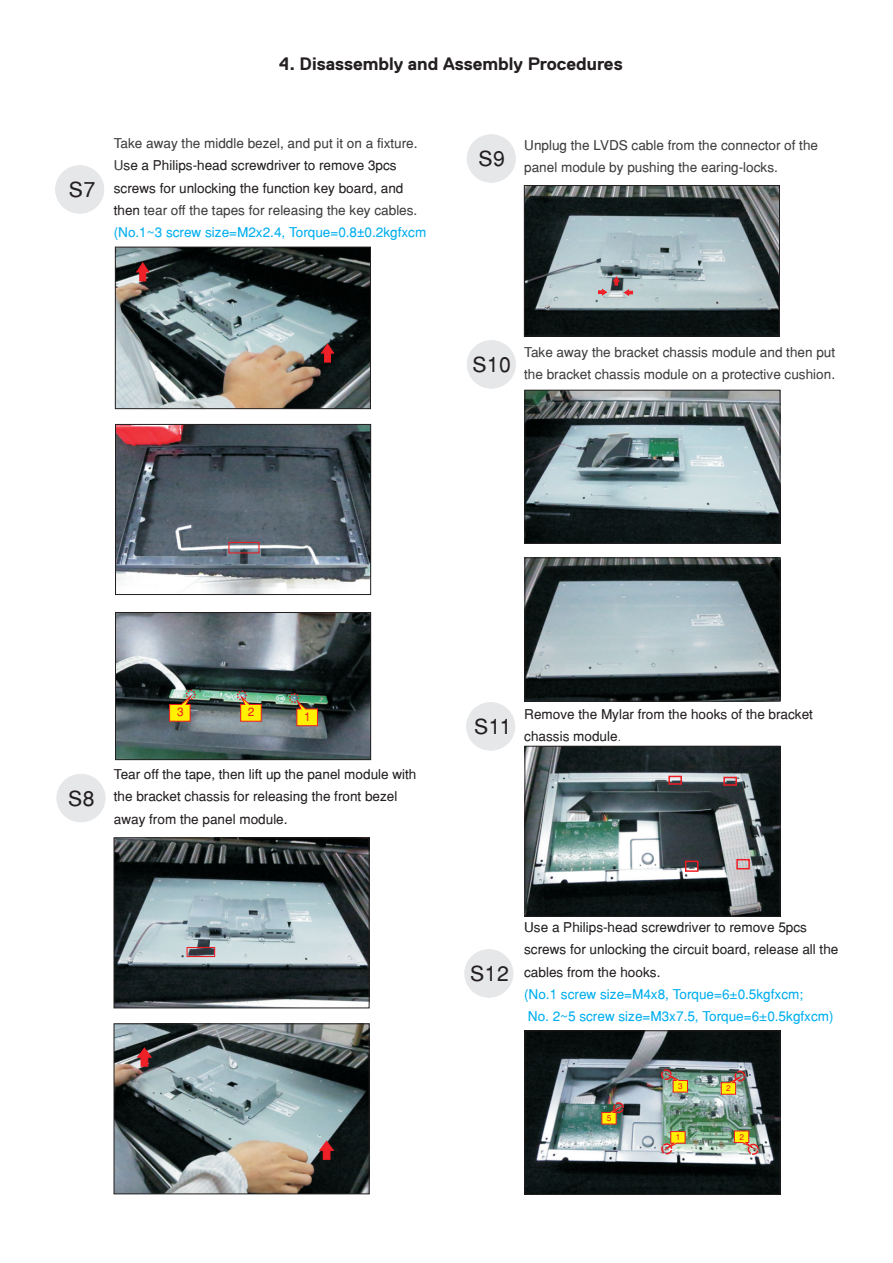
<style>
.page{position:relative;width:893px;height:1263px;background:#fff}
.page>*{position:absolute;margin:0;border:0;box-sizing:border-box;transform-origin:0 0}
.t1{font:21px "Helvetica";letter-spacing:.03em;color:#231f20}
.t2{font:700 18px "Dell Replica";color:#231f20}
.t3{font:13.5px/22.4px "Helvetica";color:#231f20}
.t4{font:13.5px/22.4px "Helvetica";color:#3e3e3f}
.t5{font:13.5px "Helvetica";color:#00aeef}
.t6{font:12px "Helvetica";color:#ee1d23}
.t7{font:8.25px "Helvetica";color:#ee1d23}
.s1{color:#231f20}
.s2{font-family:"Arial"}
.s3{font-family:"Adobe Ming Std";font-weight:300}
.s4{color:#00aeef}
.s5{font-family:"Helvetica Neue LT Std";color:#00aeef}
</style>
<div class="page">
<img style="left:117px;top:249px;width:252px;height:158px">
<div style="left:115px;top:247px;width:256px;height:162px;border:1px solid #231f20"></div>
<svg style="left:320px;top:343px;width:15px;height:20px"></svg>
<svg style="left:135px;top:262px;width:15px;height:20px"></svg>
<div style="left:57px;top:774px;width:48px;height:48px;background:#e6e7e9;border:1px solid #e6e7e9;border-radius:50%"></div>
<img style="left:117px;top:614px;width:252px;height:144px">
<div style="left:115px;top:612px;width:256px;height:148px;border:1px solid #231f20"></div>
<div style="left:186px;top:690px;width:10px;height:10px;border:1px dashed #ee1d23;border-radius:50%"></div>
<div style="left:237px;top:690px;width:10px;height:11px;border:1px dashed #ee1d23;border-radius:50%"></div>
<div style="left:289px;top:693px;width:10px;height:10px;border:1px dashed #ee1d23;border-radius:50%"></div>
<svg style="left:169px;top:693px;width:24px;height:29px"></svg>
<svg style="left:296px;top:699px;width:22px;height:27px"></svg>
<svg style="left:240px;top:694px;width:22px;height:28px"></svg>
<img style="left:116px;top:840px;width:251px;height:166px">
<div style="left:114px;top:838px;width:255px;height:170px;border:1px solid #231f20"></div>
<div style="left:187px;top:947px;width:28px;height:10px;border:1px solid #ee1d23"></div>
<img style="left:117px;top:426px;width:252px;height:167px">
<div style="left:115px;top:424px;width:256px;height:171px;border:1px solid #231f20"></div>
<div style="left:228px;top:542px;width:31px;height:11px;border:1px solid #ee1d23"></div>
<img style="left:116px;top:1026px;width:251px;height:166px">
<div style="left:114px;top:1024px;width:255px;height:170px;border:1px solid #231f20"></div>
<svg style="left:318px;top:1140px;width:17px;height:20px"></svg>
<svg style="left:136px;top:1047px;width:17px;height:20px"></svg>
<img style="left:526px;top:187px;width:252px;height:147px">
<div style="left:524px;top:185px;width:256px;height:151px;border:1px solid #231f20"></div>
<svg style="left:598px;top:276px;width:35px;height:21px"></svg>
<div style="left:55px;top:166px;width:49px;height:47px;background:#e6e7e9;border:1px solid #e6e7e9;border-radius:50%"></div>
<div style="left:467px;top:135px;width:49px;height:47px;background:#e6e7e9;border:1px solid #e6e7e9;border-radius:50%"></div>
<div style="left:465px;top:949px;width:48px;height:48px;background:#e6e7e9;border:1px solid #e6e7e9;border-radius:50%"></div>
<div style="left:466px;top:702px;width:49px;height:48px;background:#e6e7e9;border:1px solid #e6e7e9;border-radius:50%"></div>
<div style="left:467px;top:340px;width:49px;height:48px;background:#e6e7e9;border:1px solid #e6e7e9;border-radius:50%"></div>
<img style="left:527px;top:560px;width:251px;height:139px">
<div style="left:525px;top:558px;width:255px;height:143px;border:1px solid #231f20"></div>
<img style="left:527px;top:748px;width:251px;height:166px">
<div style="left:525px;top:746px;width:255px;height:170px;border:1px solid #231f20"></div>
<div style="left:736px;top:859px;width:14px;height:10px;border:1px solid #ee1d23"></div>
<div style="left:723px;top:777px;width:14px;height:9px;border:1px solid #ee1d23"></div>
<div style="left:668px;top:776px;width:14px;height:9px;border:1px solid #ee1d23"></div>
<div style="left:685px;top:861px;width:13px;height:11px;border:1px solid #ee1d23"></div>
<img style="left:527px;top:392px;width:251px;height:150px">
<div style="left:525px;top:390px;width:255px;height:154px;border:1px solid #231f20"></div>
<img style="left:527px;top:1033px;width:251px;height:160px">
<div style="left:525px;top:1031px;width:255px;height:164px;border:1px solid #231f20"></div>
<svg style="left:663px;top:1071px;width:25px;height:22px"></svg>
<div style="left:661px;top:1069px;width:11px;height:11px;border:1px dashed #ee1d23;border-radius:50%"></div>
<svg style="left:720px;top:1073px;width:26px;height:22px"></svg>
<div style="left:661px;top:1143px;width:11px;height:11px;border:1px dashed #ee1d23;border-radius:50%"></div>
<svg style="left:734px;top:1130px;width:25px;height:22px"></svg>
<svg style="left:601px;top:1103px;width:26px;height:22px"></svg>
<div style="left:734px;top:1071px;width:11px;height:11px;border:1px dashed #ee1d23;border-radius:50%"></div>
<div style="left:613px;top:1102px;width:11px;height:11px;border:1px dashed #ee1d23;border-radius:50%"></div>
<div style="left:748px;top:1144px;width:11px;height:11px;border:1px dashed #ee1d23;border-radius:50%"></div>
<svg style="left:660px;top:1131px;width:26px;height:22px"></svg>
<h2 class="t2" style="left:279px;top:56px;width:345px">4. Disassembly and Assembly Procedures</h2>
<h1 class="t1" style="left:69px;top:181px;width:28px">S7</h1>
<p class="t4" style="left:114px;top:133px;width:305px">Take away the middle bezel, and put it on a fixture.<br>U<span class="s1">se a Philips-head screwdriver to remove 3pcs</span></p>
<p class="t4" style="left:114px;top:200px;width:305px"><span class="s1">then</span> tear off the tapes for releasing the key cables.</p>
<p class="t3" style="left:114px;top:178px;width:291px">screws for unlocking the function key board, and</p>
<p class="t5" style="left:114px;top:227px;width:314px">(No.1~3 screw size=M2x2.4, Torque=0.8<span class="s2">±</span>0.2kgfxcm</p>
<h1 class="t1" style="left:479px;top:150px;width:28px">S9</h1>
<p class="t4" style="left:524px;top:135px;width:295px">Unplug the LVDS cable from the connector of the panel module by pushing the earing-locks.</p>
<h1 class="t1" style="left:472px;top:356px;width:40px">S10</h1>
<p class="t4" style="left:524px;top:342px;width:312px">Take away the bracket chassis module and then put the bracket chassis module on a protective cushion.</p>
<h1 class="t1" style="left:68px;top:790px;width:28px">S8</h1>
<p class="t6" style="left:248px;top:707px;width:8px">2</p>
<p class="t6" style="left:177px;top:707px;width:8px">3</p>
<p class="t6" style="left:304px;top:712px;width:8px">1</p>
<p class="t3" style="left:114px;top:764px;width:304px">Tear off the tape, then lift up the panel module with the bracket chassis for releasing the front bezel away from the panel module.</p>
<h1 class="t1" style="left:474px;top:718px;width:39px">S11</h1>
<p class="t3" style="left:524px;top:704px;width:290px">Remove the Mylar from the hooks of the bracket chassis module<span class="s3">.</span></p>
<h1 class="t1" style="left:470px;top:965px;width:40px">S12</h1>
<p class="t3" style="left:524px;top:917px;width:316px">Use a Philips-head screwdriver to remove 5pcs screws for unlocking the circuit board, release all the cables from the hooks.<br><span class="s4">(No.1 screw size=M4x8, Torque=6</span><span class="s5">±</span><span class="s4">0.5kgfxcm;<br>No. 2~5 screw size=M3x7.5, Torque=6</span><span class="s5">±</span><span class="s4">0.5kgfxcm)</span></p>
<p class="t7" style="left:607px;top:1115px;width:6px">5</p>
<p class="t7" style="left:678px;top:1083px;width:6px">3</p>
<p class="t7" style="left:726px;top:1085px;width:6px">2</p>
<p class="t7" style="left:676px;top:1134px;width:6px">1</p>
<p class="t7" style="left:739px;top:1134px;width:6px">2</p>
</div>
